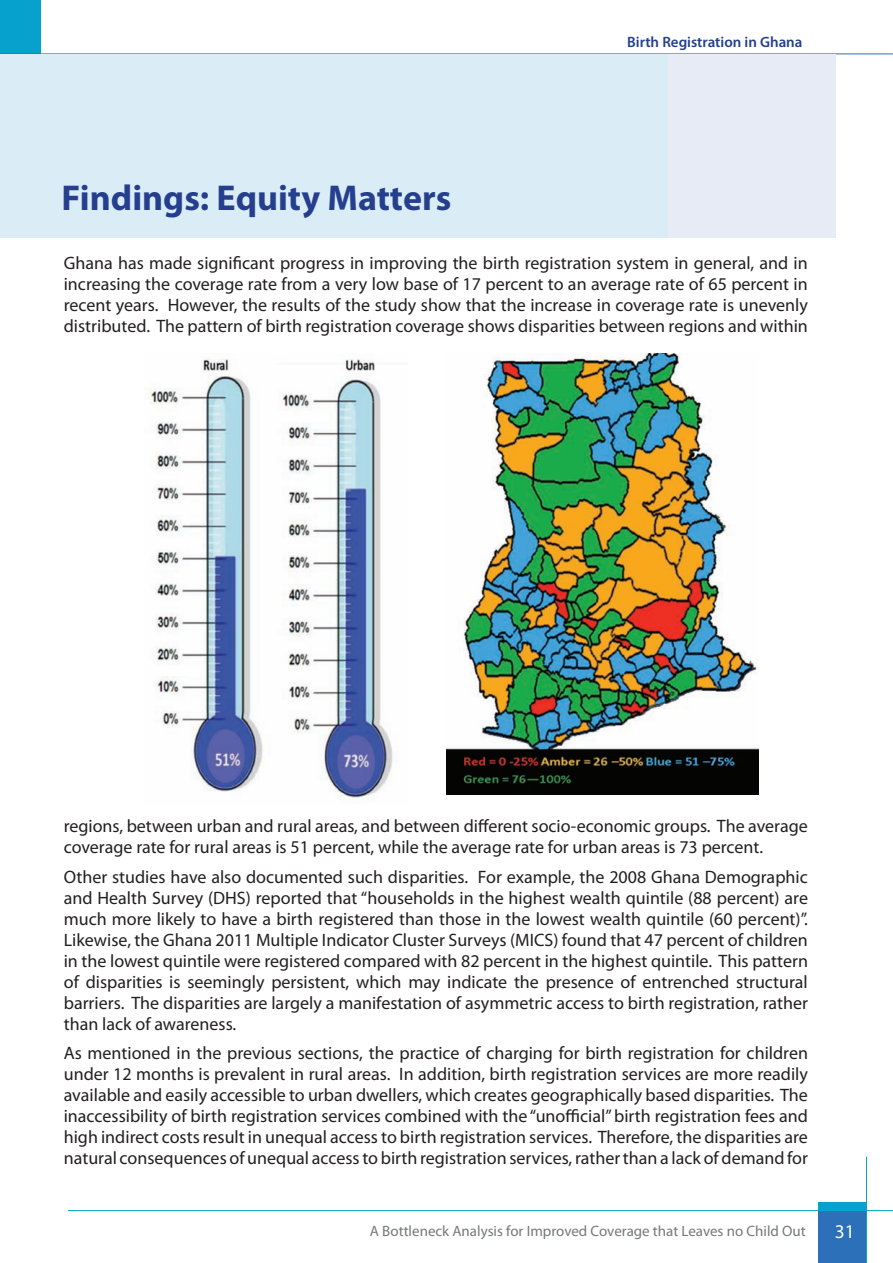
<style>
.page{position:relative;width:893px;height:1263px;background:#fff}
.page>*{position:absolute;margin:0;border:0;box-sizing:border-box;transform-origin:0 0}
.t1{font:700 36px "Myriad Pro";color:#253f8e}
.t2{font:19.5px "Myriad Pro";color:#fff}
.t3{font:18px/21px "Myriad Pro";color:#231f20;text-align:justify}
.t4{font:15px "Myriad Pro";color:#76787b}
.t5{font:600 15px "Myriad Pro";color:#253f8e}
</style>
<div class="page">
<div style="left:0;top:0;width:40px;height:54px;background:#07a1cd"></div>
<div style="left:818px;top:1210px;width:48px;height:53px;background:#2b70b8"></div>
<hr style="left:866px;top:1157px;width:1px;height:106px;background:#07a1cd">
<hr style="left:0;top:54px;width:893px;height:1px;background:#2b70b8">
<hr style="left:68px;top:1210px;width:825px;height:1px;background:#07a1cd">
<div style="left:818px;top:1201px;width:49px;height:9px;background:#07a1cd"></div>
<img style="left:446px;top:353px;width:313px;height:441px">
<img style="left:149px;top:359px;width:244px;height:441px">
<div style="left:0;top:54px;width:669px;height:184px;background:#daedf6"></div>
<div style="left:669px;top:54px;width:167px;height:184px;background:#e6ebf6"></div>
<h1 class="t1" style="left:62px;top:175px;width:391px">Findings: Equity Matters</h1>
<p class="t5" style="left:627px;top:33px;width:177px">Birth Registration in Ghana</p>
<p class="t3" style="left:64px;top:252px;width:746px">Ghana has made significant progress in improving the birth registration system in general, and in increasing the coverage rate from a very low base of 17 percent to an average rate of 65 percent in recent years. However, the results of the study show that the increase in coverage rate is unevenly distributed. The pattern of birth registration coverage shows disparities between regions and within</p>
<p class="t3" style="left:64px;top:815px;width:746px">regions, between urban and rural areas, and between different socio-economic groups. The average coverage rate for rural areas is 51 percent, while the average rate for urban areas is 73 percent.</p>
<p class="t3" style="left:64px;top:866px;width:746px">Other studies have also documented such disparities. For example, the 2008 Ghana Demographic and Health Survey (DHS) reported that “households in the highest wealth quintile (88 percent) are much more likely to have a birth registered than those in the lowest wealth quintile (60 percent)”.<br>Likewise, the Ghana 2011 Multiple Indicator Cluster Surveys (MICS) found that 47 percent of children in the lowest quintile were registered compared with 82 percent in the highest quintile. This pattern of disparities is seemingly persistent, which may indicate the presence of entrenched structural barriers. The disparities are largely a manifestation of asymmetric access to birth registration, rather than lack of awareness.</p>
<p class="t3" style="left:64px;top:1042px;width:746px">As mentioned in the previous sections, the practice of charging for birth registration for children under 12 months is prevalent in rural areas. In addition, birth registration services are more readily available and easily accessible to urban dwellers, which creates geographically based disparities. The inaccessibility of birth registration services combined with the “unofficial” birth registration fees and high indirect costs result in unequal access to birth registration services. Therefore, the disparities are natural consequences of unequal access to birth registration services, rather than a lack of demand for</p>
<p class="t4" style="left:370px;top:1222px;width:437px">A Bottleneck Analysis for Improved Coverage that Leaves no Child Out</p>
<p class="t2" style="left:835px;top:1220px;width:22px">31</p>
</div>
